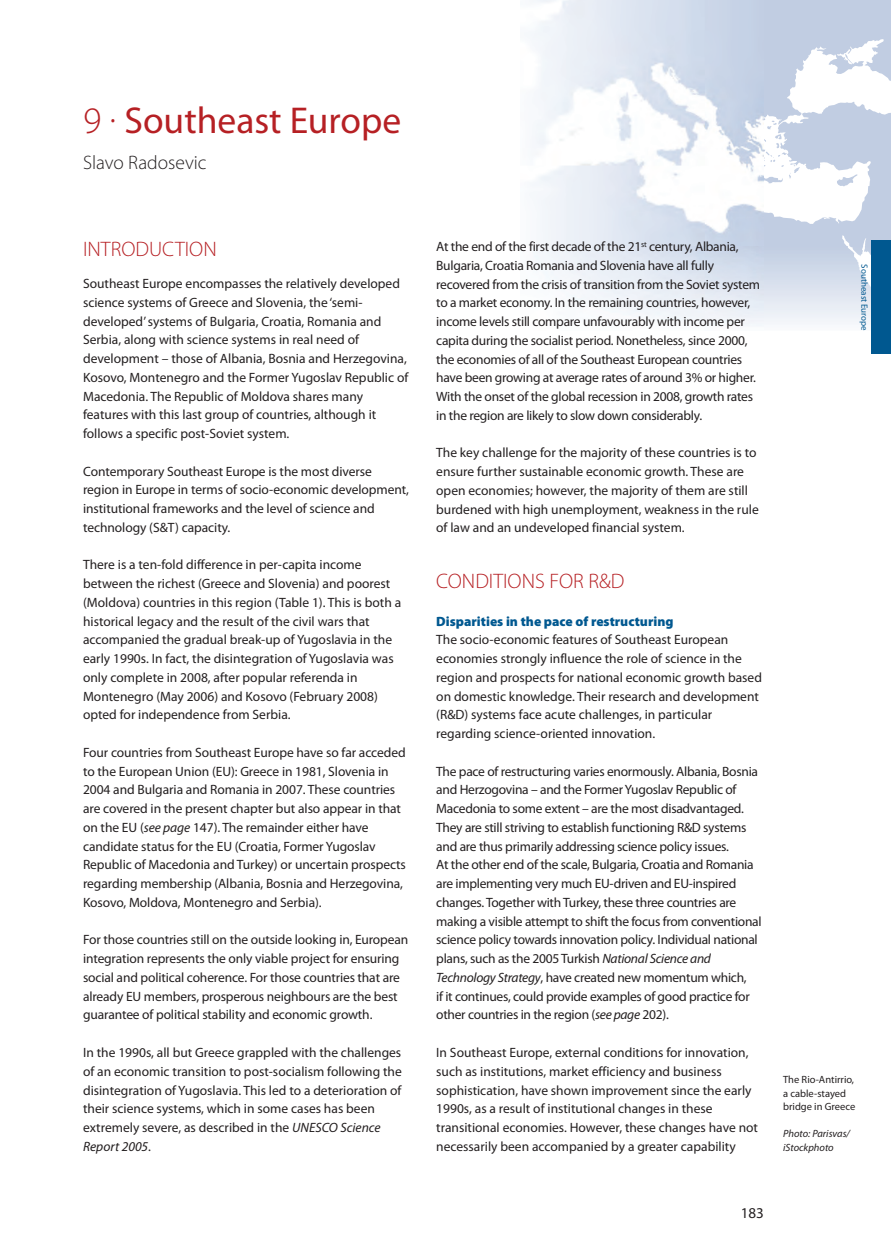
<style>
.page{position:relative;width:891px;height:1251px;background:#fff}
.page>*{position:absolute;margin:0;border:0;box-sizing:border-box;transform-origin:0 0}
.t1{font:37.5px "Myriad Pro";color:#b62024}
.t2{font:300 21px "Myriad Pro";color:#b62024}
.t3{font:300 19.5px "Myriad Pro";color:#231f20}
.t4{font:15px "Myriad Pro";color:#231f20}
.t5{font:13.5px/18.8px "Myriad Pro";letter-spacing:-.005em;color:#231f20}
.t6{font:900 13.5px "Myriad Pro";color:#005890}
.t7{font:10.5px/13.5px "Myriad Pro";color:#231f20}
.t8{font:italic 10.5px/13.5px "Myriad Pro";color:#231f20}
.t9{font:9px "Myriad Pro";color:#005890}
.s1{font-weight:300}
.s2{font-style:italic}
</style>
<div class="page">
<svg style="left:763px;top:0;width:127px;height:247px;fill:#c1cde2"></svg>
<img style="left:763px;top:247px;width:107px;height:79px">
<img style="left:530px;top:0;width:233px;height:326px">
<div style="left:870px;top:241px;width:20px;height:113px;background:#005890"></div>
<h1 class="t1" style="left:83px;top:97px;width:319px"><span class="s1">9 </span><sup>.</sup> Southeast Europe</h1>
<h3 class="t3" style="left:83px;top:150px;width:125px">Slavo Radosevic</h3>
<h2 class="t2" style="left:83px;top:237px;width:135px">INTRODUCTION</h2>
<p class="t5" style="left:83px;top:274px;width:327px">Southeast Europe encompasses the relatively developed science systems of Greece and Slovenia, the ‘semi&shy;developed’ systems of Bulgaria, Croatia, Romania and Serbia, along with science systems in real need of development – those of Albania, Bosnia and Herzegovina, Kosovo, Montenegro and the Former Yugoslav Republic of Macedonia. The Republic of Moldova shares many features with this last group of countries, although it follows a specific post-Soviet system.</p>
<p class="t5" style="left:83px;top:461px;width:327px">Contemporary Southeast Europe is the most diverse region in Europe in terms of socio-economic development, institutional frameworks and the level of science and technology (S&amp;T) capacity.</p>
<p class="t5" style="left:83px;top:555px;width:319px">There is a ten-fold difference in per-capita income between the richest (Greece and Slovenia) and poorest (Moldova) countries in this region (Table 1). This is both a historical legacy and the result of the civil wars that accompanied the gradual break-up of Yugoslavia in the early 1990s. In fact, the disintegration of Yugoslavia was only complete in 2008, after popular referenda in Montenegro (May 2006) and Kosovo (February 2008) opted for independence from Serbia.</p>
<p class="t5" style="left:83px;top:743px;width:324px">Four countries from Southeast Europe have so far acceded to the European Union (EU): Greece in 1981, Slovenia in 2004 and Bulgaria and Romania in 2007. These countries are covered in the present chapter but also appear in that on the EU (<span class="s2">see page</span> 147). The remainder either have candidate status for the EU (Croatia, Former Yugoslav Republic of Macedonia and Turkey) or uncertain prospects regarding membership (Albania, Bosnia and Herzegovina, Kosovo, Moldova, Montenegro and Serbia).</p>
<p class="t5" style="left:83px;top:930px;width:327px">For those countries still on the outside looking in, European integration represents the only viable project for ensuring social and political coherence. For those countries that are already EU members, prosperous neighbours are the best guarantee of political stability and economic growth.</p>
<p class="t5" style="left:83px;top:1043px;width:320px">In the 1990s, all but Greece grappled with the challenges of an economic transition to post-socialism following the disintegration of Yugoslavia. This led to a deterioration of their science systems, which in some cases has been extremely severe, as described in the <span class="s2">UNESCO Science Report 2005</span>.</p>
<p class="t5" style="left:436px;top:237px;width:325px">At the end of the first decade of the 21<sup>st</sup> century, Albania, Bulgaria, Croatia Romania and Slovenia have all fully recovered from the crisis of transition from the Soviet system to a market economy. In the remaining countries, however, income levels still compare unfavourably with income per capita during the socialist period. Nonetheless, since 2000, the economies of all of the Southeast European countries have been growing at average rates of around 3% or higher.<br>With the onset of the global recession in 2008, growth rates in the region are likely to slow down considerably.</p>
<p class="t5" style="left:436px;top:443px;width:324px">The key challenge for the majority of these countries is to ensure further sustainable economic growth. These are open economies; however, the majority of them are still burdened with high unemployment, weakness in the rule of law and an undeveloped financial system.</p>
<h2 class="t2" style="left:436px;top:568px;width:190px">CONDITIONS FOR R&amp;D</h2>
<p class="t6" style="left:436px;top:616px;width:239px">Disparities in the pace of restructuring</p>
<p class="t5" style="left:436px;top:630px;width:327px">The socio-economic features of Southeast European economies strongly influence the role of science in the region and prospects for national economic growth based on domestic knowledge. Their research and development (R&amp;D) systems face acute challenges, in particular regarding science-oriented innovation.</p>
<p class="t5" style="left:436px;top:761px;width:327px">The pace of restructuring varies enormously. Albania, Bosnia and Herzogovina – and the Former Yugoslav Republic of Macedonia to some extent – are the most disadvantaged.<br>They are still striving to establish functioning R&amp;D systems and are thus primarily addressing science policy issues.<br>At the other end of the scale, Bulgaria, Croatia and Romania are implementing very much EU-driven and EU-inspired changes. Together with Turkey, these three countries are making a visible attempt to shift the focus from conventional science policy towards innovation policy. Individual national plans, such as the 2005 Turkish <span class="s2">National Science and Technology Strategy</span>, have created new momentum which,<br>if it continues, could provide examples of good practice for other countries in the region (<span class="s2">see page</span> 202).</p>
<p class="t5" style="left:436px;top:1043px;width:323px">In Southeast Europe, external conditions for innovation, such as institutions, market efficiency and business sophistication, have shown improvement since the early 1990s, as a result of institutional changes in these transitional economies. However, these changes have not necessarily been accompanied by a greater capability</p>
<p class="t9" style="left:869px;top:264px;width:68px;rotate:90deg">Southeast Europe</p>
<p class="t7" style="left:783px;top:1073px;width:74px">The Rio-Antirrio, a cable-stayed bridge in Greece</p>
<p class="t8" style="left:783px;top:1127px;width:68px">Photo: Parisvas/ iStockphoto</p>
<p class="t4" style="left:740px;top:1204px;width:25px">183</p>
</div>
